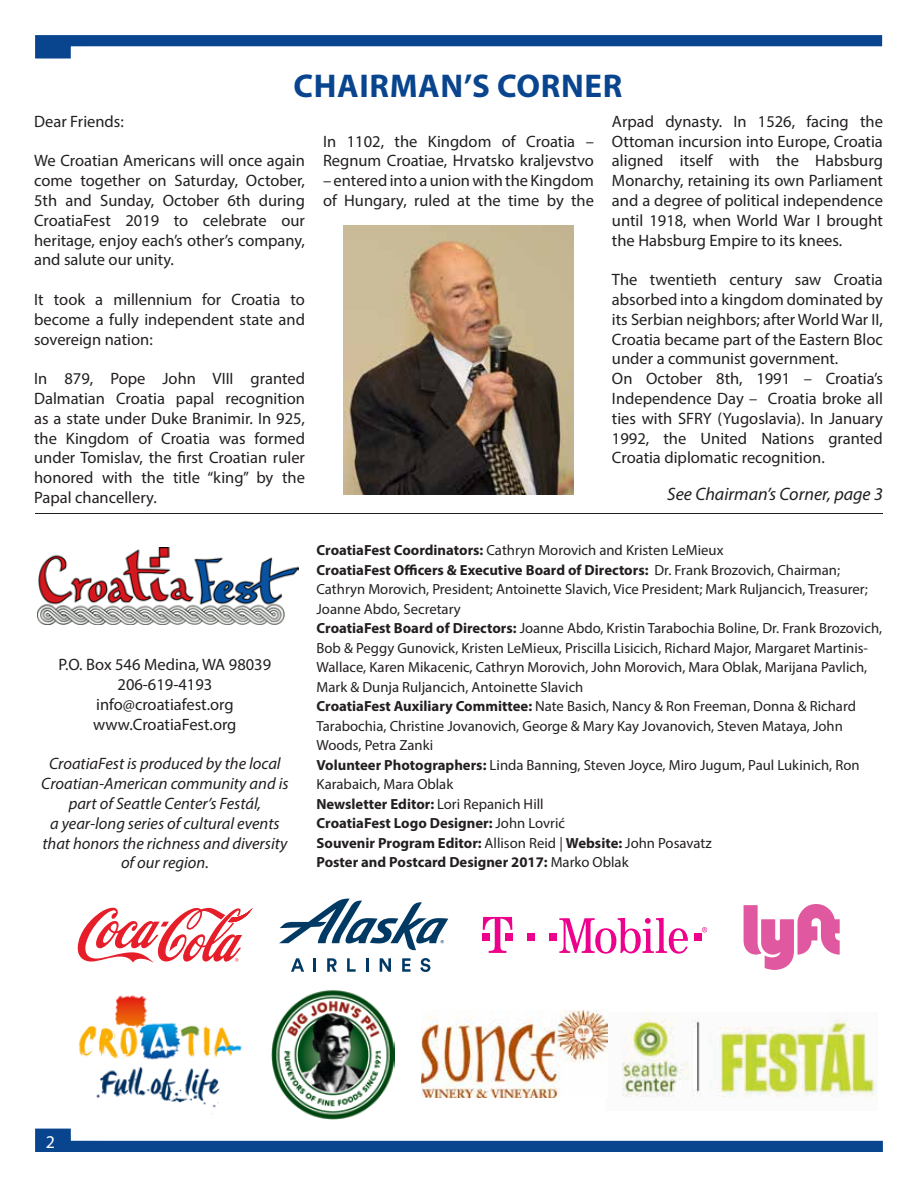
<style>
.page{position:relative;width:918px;height:1188px;background:#fff}
.page>*{position:absolute;margin:0;border:0;box-sizing:border-box;transform-origin:0 0}
.t1{font:700 33px "Myriad Pro";letter-spacing:.02em;color:#09458e}
.t2{font:italic 18px "Myriad Pro";color:#231f20}
.t3{font:18px "Myriad Pro";color:#fff}
.t4{font:16.5px/19.8px "Myriad Pro";color:#231f20;text-align:justify}
.t5{font:italic 16.5px/19.8px "Myriad Pro";color:#231f20;text-align:center}
.t6{font:14.7px/19.5px "Myriad Pro";color:#231f20}
.s1{font-weight:700}
</style>
<div class="page">
<svg style="left:35px;top:35px;width:847px;height:24px"></svg>
<svg style="left:35px;top:1129px;width:848px;height:23px"></svg>
<img style="left:37px;top:548px;width:261px;height:77px">
<div style="left:527px;top:934px;width:7px;height:7px;background:#ec008c"></div>
<div style="left:549px;top:934px;width:7px;height:7px;background:#ec008c"></div>
<svg style="left:559px;top:918px;width:129px;height:36px"></svg>
<div style="left:694px;top:934px;width:8px;height:7px;background:#ec008c"></div>
<svg style="left:702px;top:927px;width:5px;height:5px"></svg>
<svg style="left:483px;top:917px;width:29px;height:36px"></svg>
<svg style="left:78px;top:907px;width:175px;height:56px"></svg>
<svg style="left:279px;top:899px;width:169px;height:51px"></svg>
<svg style="left:291px;top:958px;width:13px;height:14px"></svg>
<hr style="left:313px;top:958px;width:3px;height:14px;background:#003964">
<svg style="left:327px;top:958px;width:10px;height:14px"></svg>
<svg style="left:347px;top:958px;width:9px;height:14px"></svg>
<svg style="left:366px;top:958px;width:2px;height:14px"></svg>
<svg style="left:380px;top:958px;width:11px;height:14px"></svg>
<svg style="left:402px;top:958px;width:9px;height:14px"></svg>
<svg style="left:420px;top:958px;width:10px;height:14px"></svg>
<svg style="left:744px;top:904px;width:96px;height:66px"></svg>
<img style="left:607px;top:1012px;width:271px;height:86px">
<img style="left:422px;top:1010px;width:185px;height:87px">
<hr style="left:34px;top:512px;width:850px;height:4px;background:#231f20;opacity:.75">
<img style="left:271px;top:990px;width:124px;height:129px">
<img style="left:78px;top:995px;width:164px;height:119px">
<img style="left:344px;top:225px;width:229px;height:270px">
<h1 class="t1" style="left:294px;top:64px;width:330px">CHAIRMAN’S CORNER</h1>
<p class="t4" style="left:34px;top:111px;width:91px">Dear Friends:</p>
<p class="t4" style="left:34px;top:151px;width:272px">We Croatian Americans will once again come together on Saturday, October, 5th and Sunday, October 6th during CroatiaFest 2019 to celebrate our heritage, enjoy each’s other’s company, and salute our unity.</p>
<p class="t4" style="left:34px;top:289px;width:272px">It took a millennium for Croatia to become a fully independent state and sovereign nation:</p>
<p class="t4" style="left:34px;top:369px;width:272px">In 879, Pope John VIII granted Dalmatian Croatia papal recognition as a state under Duke Branimir. In 925, the Kingdom of Croatia was formed under Tomislav, the first Croatian ruler honored with the title “king” by the Papal chancellery.</p>
<p class="t4" style="left:323px;top:131px;width:272px">In 1102, the Kingdom of Croatia –<br>Regnum Croatiae, Hrvatsko kraljevstvo</p>
<p class="t4" style="left:323px;top:171px;width:272px">– entered into a union with the Kingdom of Hungary, ruled at the time by the</p>
<p class="t4" style="left:612px;top:111px;width:272px">Arpad dynasty. In 1526, facing the Ottoman incursion into Europe, Croatia aligned itself with the Habsburg Monarchy, retaining its own Parliament and a degree of political independence until 1918, when World War I brought the Habsburg Empire to its knees.</p>
<p class="t4" style="left:612px;top:270px;width:272px;text-align:left">The twentieth century saw Croatia absorbed into a kingdom dominated by its Serbian neighbors; after World War II, Croatia became part of the Eastern Bloc under a communist government.<br>On October 8th, 1991 – Croatia’s Independence Day – Croatia broke all ties with SFRY (Yugoslavia). In January 1992, the United Nations granted Croatia diplomatic recognition.</p>
<p class="t2" style="left:667px;top:482px;width:217px">See Chairman’s Corner, page 3</p>
<p class="t4" style="left:59px;top:655px;width:214px;text-align:center">P.O. Box 546 Medina, WA 98039<br>206-619-4193 info@croatiafest.org www.CroatiaFest.org</p>
<p class="t5" style="left:41px;top:754px;width:249px">CroatiaFest is produced by the local<br>Croatian-American community and is part of Seattle Center’s Festál,<br>a year-long series of cultural events that honors the richness and diversity of our region.</p>
<p class="t6" style="left:317px;top:540px;width:567px"><span class="s1">CroatiaFest Coordinators:</span> Cathryn Morovich and Kristen LeMieux<br><span class="s1">CroatiaFest Officers &amp; Executive Board of Directors:</span> Dr. Frank Brozovich, Chairman; Cathryn Morovich, President; Antoinette Slavich, Vice President; Mark Ruljancich, Treasurer; Joanne Abdo, Secretary<br><span class="s1">CroatiaFest Board of Directors:</span> Joanne Abdo, Kristin Tarabochia Boline, Dr. Frank Brozovich, Bob &amp; Peggy Gunovick, Kristen LeMieux, Priscilla Lisicich, Richard Major, Margaret Martinis-Wallace, Karen Mikacenic, Cathryn Morovich, John Morovich, Mara Oblak, Marijana Pavlich, Mark &amp; Dunja Ruljancich, Antoinette Slavich<br><span class="s1">CroatiaFest Auxiliary Committee:</span> Nate Basich, Nancy &amp; Ron Freeman, Donna &amp; Richard Tarabochia, Christine Jovanovich, George &amp; Mary Kay Jovanovich, Steven Mataya, John Woods, Petra Zanki<br><span class="s1">Volunteer Photographers:</span> Linda Banning, Steven Joyce, Miro Jugum, Paul Lukinich, Ron Karabaich, Mara Oblak<br><span class="s1">Newsletter Editor:</span> Lori Repanich Hill<br><span class="s1">CroatiaFest Logo Designer:</span> John Lovrić<br><span class="s1">Souvenir Program Editor:</span> Allison Reid | <span class="s1">Website:</span> John Posavatz<br><span class="s1">Poster and Postcard Designer 2017:</span> Marko Oblak</p>
<p class="t3" style="left:46px;top:1130px;width:11px">2</p>
</div>
